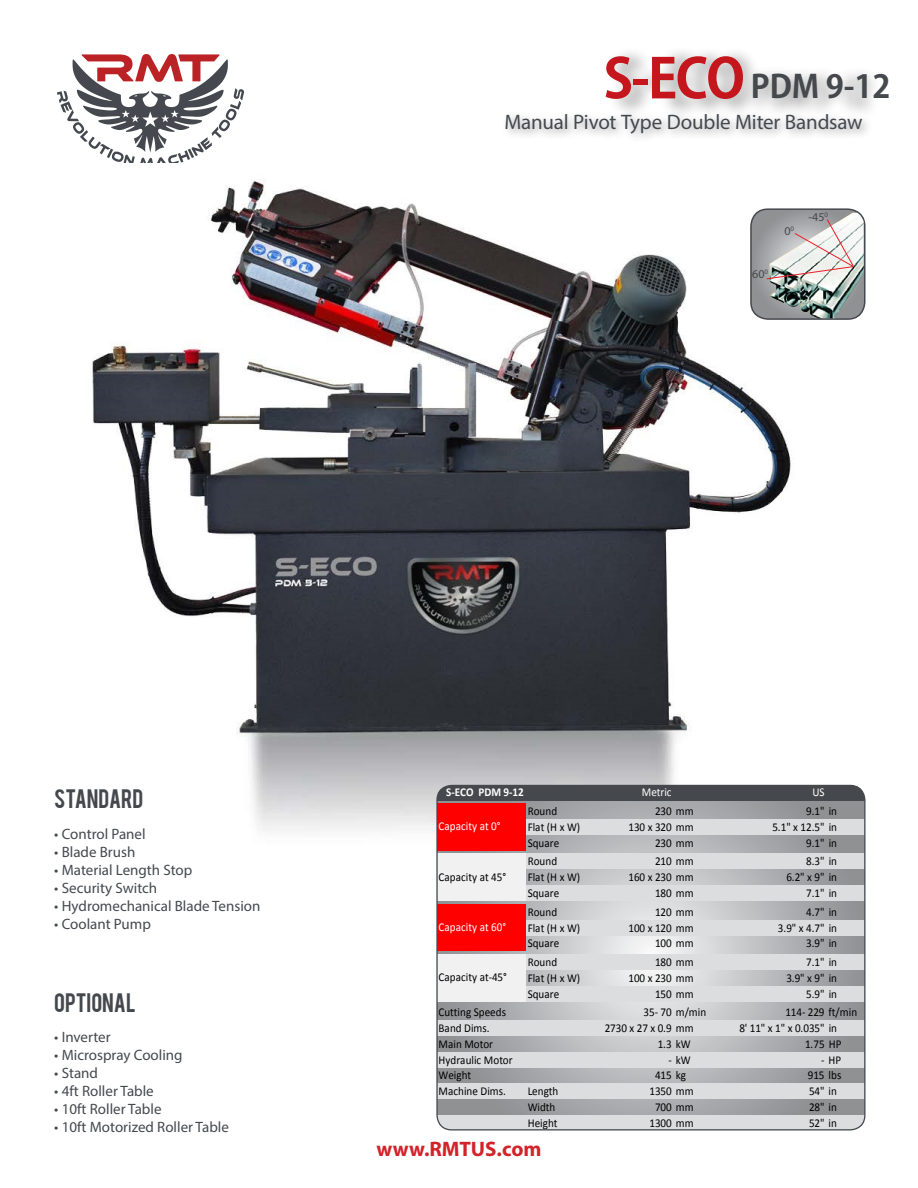
<style>
.page{position:relative;width:918px;height:1188px;background:#fff}
.page>*{position:absolute;margin:0;border:0;box-sizing:border-box;transform-origin:0 0}
.t1{font:700 31.5px "Adobe Gothic Std";color:#45494e}
.t2{font:21px "Myriad Pro";letter-spacing:-.01em;color:#45494e}
.t3{font:21px "Bebas";color:#45494e}
.t4{font:700 21px "Myriad Pro";color:#d2232a}
.t5{font:15px "Myriad Pro";color:#45494e}
.t6{font:12px "Calibri";color:#000;scale:.93 1}
.t7{font:12px "Calibri";color:#fff;scale:.93 1}
.t8{font:700 12px "Calibri";color:#fff;scale:.93 1}
.t9{font:12px "Myriad Pro";color:#45494e}
.s1{font-size:54px;color:#c4161c}
.s2{font-style:inherit}
</style>
<div class="page">
<svg style="left:57px;top:54px;width:187px;height:109px"></svg>
<div style="left:607px;top:45px;width:274px;height:74px;background:#000;opacity:.35"></div>
<div style="left:501px;top:110px;width:372px;height:34px;background:#000;opacity:.35"></div>
<img style="left:92px;top:179px;width:716px;height:652px">
<svg style="left:438px;top:800px;width:426px;height:315px;background:#b1b3b5"></svg>
<div style="left:437px;top:785px;width:428px;height:15px;background:#45494e"></div>
<div style="left:437px;top:803px;width:89px;height:32px;background:#f00"></div>
<div style="left:526px;top:819px;width:339px;height:16px;background:#dcddde"></div>
<div style="left:437px;top:835px;width:89px;height:16px;background:#f00"></div>
<div style="left:437px;top:854px;width:89px;height:15px;background:#f1f1f2"></div>
<div style="left:526px;top:854px;width:339px;height:15px;background:#dcddde"></div>
<div style="left:437px;top:869px;width:89px;height:32px;background:#f1f1f2"></div>
<div style="left:526px;top:885px;width:339px;height:16px;background:#dcddde"></div>
<div style="left:437px;top:904px;width:89px;height:31px;background:#f00"></div>
<div style="left:526px;top:920px;width:339px;height:15px;background:#dcddde"></div>
<div style="left:437px;top:935px;width:89px;height:16px;background:#f00"></div>
<div style="left:437px;top:954px;width:89px;height:16px;background:#f1f1f2"></div>
<div style="left:526px;top:954px;width:339px;height:16px;background:#dcddde"></div>
<div style="left:437px;top:970px;width:89px;height:32px;background:#f1f1f2"></div>
<div style="left:526px;top:986px;width:339px;height:16px;background:#dcddde"></div>
<div style="left:437px;top:1020px;width:428px;height:16px;background:#dcddde"></div>
<div style="left:437px;top:1052px;width:428px;height:16px;background:#dcddde"></div>
<div style="left:437px;top:1083px;width:428px;height:16px;background:#dcddde"></div>
<div style="left:437px;top:1115px;width:428px;height:15px;background:#dcddde"></div>
<div style="left:750px;top:208px;width:115px;height:112px;border:2px solid #45494e;border-radius:17px"></div>
<img style="left:751px;top:209px;width:114px;height:110px">
<h1 class="t1" style="left:603px;top:68px;width:289px"><span class="s1">S-ECO</span> PDM 9-12</h1>
<h2 class="t2" style="left:504px;top:109px;width:360px">Manual Pivot Type Double Miter Bandsaw</h2>
<p class="t9" style="left:752px;top:267px;width:17px">60<sup>0</sup></p>
<p class="t9" style="left:784px;top:224px;width:11px">0<sup>0</sup></p>
<p class="t9" style="left:809px;top:210px;width:21px">-45<sup>0</sup></p>
<h2 class="t3" style="left:54px;top:784px;width:91px">STANDARD</h2>
<p class="t5" style="left:54px;top:825px;width:93px">• Control Panel</p>
<p class="t5" style="left:54px;top:843px;width:83px">• Blade Brush</p>
<p class="t5" style="left:54px;top:861px;width:140px">• Material Length Stop</p>
<p class="t5" style="left:54px;top:879px;width:104px">• Security Switch</p>
<p class="t5" style="left:54px;top:897px;width:208px">• Hydromechanical Blade Tension</p>
<p class="t5" style="left:54px;top:915px;width:98px">• Coolant Pump</p>
<h2 class="t3" style="left:54px;top:987px;width:83px">OPTIONAL</h2>
<p class="t5" style="left:54px;top:1028px;width:58px">• Inverter</p>
<p class="t5" style="left:54px;top:1046px;width:130px">• Microspray Cooling</p>
<p class="t5" style="left:54px;top:1064px;width:45px">• Stand</p>
<p class="t5" style="left:54px;top:1082px;width:101px">• 4ft Roller Table</p>
<p class="t5" style="left:54px;top:1100px;width:109px">• 10ft Roller Table</p>
<p class="t5" style="left:54px;top:1118px;width:176px">• 10ft Motorized Roller Table</p>
<p class="t8" style="left:446px;top:783px;width:85px">S-ECO PDM <span class="s2">9</span>-12</p>
<p class="t7" style="left:439px;top:818px;width:68px">Capacity at 0°</p>
<p class="t7" style="left:642px;top:784px;width:33px">Metric</p>
<p class="t7" style="left:812px;top:784px;width:15px">US</p>
<p class="t6" style="left:528px;top:803px;width:33px">Round</p>
<p class="t6" style="left:655px;top:803px;width:43px">230 mm</p>
<p class="t6" style="left:806px;top:803px;width:35px">9.1" in</p>
<p class="t6" style="left:528px;top:819px;width:58px">Flat (H x W)</p>
<p class="t6" style="left:629px;top:819px;width:71px">130 x 320 mm</p>
<p class="t6" style="left:772px;top:819px;width:71px">5.1" x 12.5" in</p>
<p class="t6" style="left:528px;top:834px;width:35px">Square</p>
<p class="t6" style="left:655px;top:834px;width:43px">230 mm</p>
<p class="t6" style="left:806px;top:834px;width:35px">9.1" in</p>
<p class="t6" style="left:528px;top:853px;width:33px">Round</p>
<p class="t6" style="left:655px;top:853px;width:43px">210 mm</p>
<p class="t6" style="left:806px;top:853px;width:35px">8.3" in</p>
<p class="t6" style="left:528px;top:869px;width:58px">Flat (H x W)</p>
<p class="t6" style="left:629px;top:869px;width:71px">160 x 230 mm</p>
<p class="t6" style="left:786px;top:869px;width:56px">6.2" x 9" in</p>
<p class="t6" style="left:528px;top:885px;width:35px">Square</p>
<p class="t6" style="left:655px;top:885px;width:43px">180 mm</p>
<p class="t6" style="left:806px;top:885px;width:35px">7.1" in</p>
<p class="t6" style="left:528px;top:903px;width:33px">Round</p>
<p class="t6" style="left:655px;top:903px;width:43px">120 mm</p>
<p class="t6" style="left:806px;top:903px;width:35px">4.7" in</p>
<p class="t6" style="left:528px;top:919px;width:58px">Flat (H x W)</p>
<p class="t6" style="left:629px;top:919px;width:71px">100 x 120 mm</p>
<p class="t6" style="left:778px;top:919px;width:65px">3.9" x 4.7" in</p>
<p class="t6" style="left:528px;top:935px;width:35px">Square</p>
<p class="t6" style="left:655px;top:935px;width:43px">100 mm</p>
<p class="t6" style="left:806px;top:935px;width:35px">3.9" in</p>
<p class="t6" style="left:528px;top:954px;width:33px">Round</p>
<p class="t6" style="left:655px;top:954px;width:43px">180 mm</p>
<p class="t6" style="left:806px;top:954px;width:35px">7.1" in</p>
<p class="t6" style="left:528px;top:970px;width:58px">Flat (H x W)</p>
<p class="t6" style="left:629px;top:970px;width:71px">100 x 230 mm</p>
<p class="t6" style="left:786px;top:970px;width:56px">3.9" x 9" in</p>
<p class="t6" style="left:528px;top:985px;width:35px">Square</p>
<p class="t6" style="left:655px;top:985px;width:43px">150 mm</p>
<p class="t6" style="left:806px;top:985px;width:35px">5.9" in</p>
<p class="t6" style="left:439px;top:868px;width:74px">Capacity at 45°</p>
<p class="t7" style="left:439px;top:919px;width:74px">Capacity at 60°</p>
<p class="t6" style="left:439px;top:969px;width:75px">Capacity at-45°</p>
<p class="t6" style="left:439px;top:1004px;width:74px">Cutting Speeds</p>
<p class="t6" style="left:644px;top:1004px;width:69px">35- 70 m/min</p>
<p class="t6" style="left:785px;top:1004px;width:79px">114- 229 ft/min</p>
<p class="t6" style="left:439px;top:1020px;width:56px">Band Dims.</p>
<p class="t6" style="left:605px;top:1020px;width:97px">2730 x 27 x 0.9 mm</p>
<p class="t6" style="left:739px;top:1020px;width:106px">8' 11" x 1" x 0.035" in</p>
<p class="t6" style="left:439px;top:1036px;width:60px">Main Motor</p>
<p class="t6" style="left:658px;top:1036px;width:37px">1.3 kW</p>
<p class="t6" style="left:805px;top:1036px;width:41px">1.75 HP</p>
<p class="t6" style="left:439px;top:1051px;width:81px">Hydraulic Motor</p>
<p class="t6" style="left:668px;top:1051px;width:26px">- kW</p>
<p class="t6" style="left:821px;top:1051px;width:23px">- HP</p>
<p class="t6" style="left:439px;top:1067px;width:37px">Weight</p>
<p class="t6" style="left:655px;top:1067px;width:35px">415 kg</p>
<p class="t6" style="left:808px;top:1067px;width:38px">915 lbs</p>
<p class="t6" style="left:439px;top:1083px;width:74px">Machine Dims.</p>
<p class="t6" style="left:528px;top:1083px;width:35px">Length</p>
<p class="t6" style="left:649px;top:1083px;width:49px">1350 mm</p>
<p class="t6" style="left:809px;top:1083px;width:32px">54" in</p>
<p class="t6" style="left:528px;top:1099px;width:31px">Width</p>
<p class="t6" style="left:655px;top:1099px;width:43px">700 mm</p>
<p class="t6" style="left:809px;top:1099px;width:32px">28" in</p>
<p class="t6" style="left:528px;top:1114px;width:34px">Height</p>
<p class="t6" style="left:649px;top:1114px;width:49px">1300 mm</p>
<p class="t6" style="left:809px;top:1114px;width:32px">52" in</p>
<h2 class="t4" style="left:376px;top:1135px;width:167px">www.RMTUS.com</h2>
</div>
